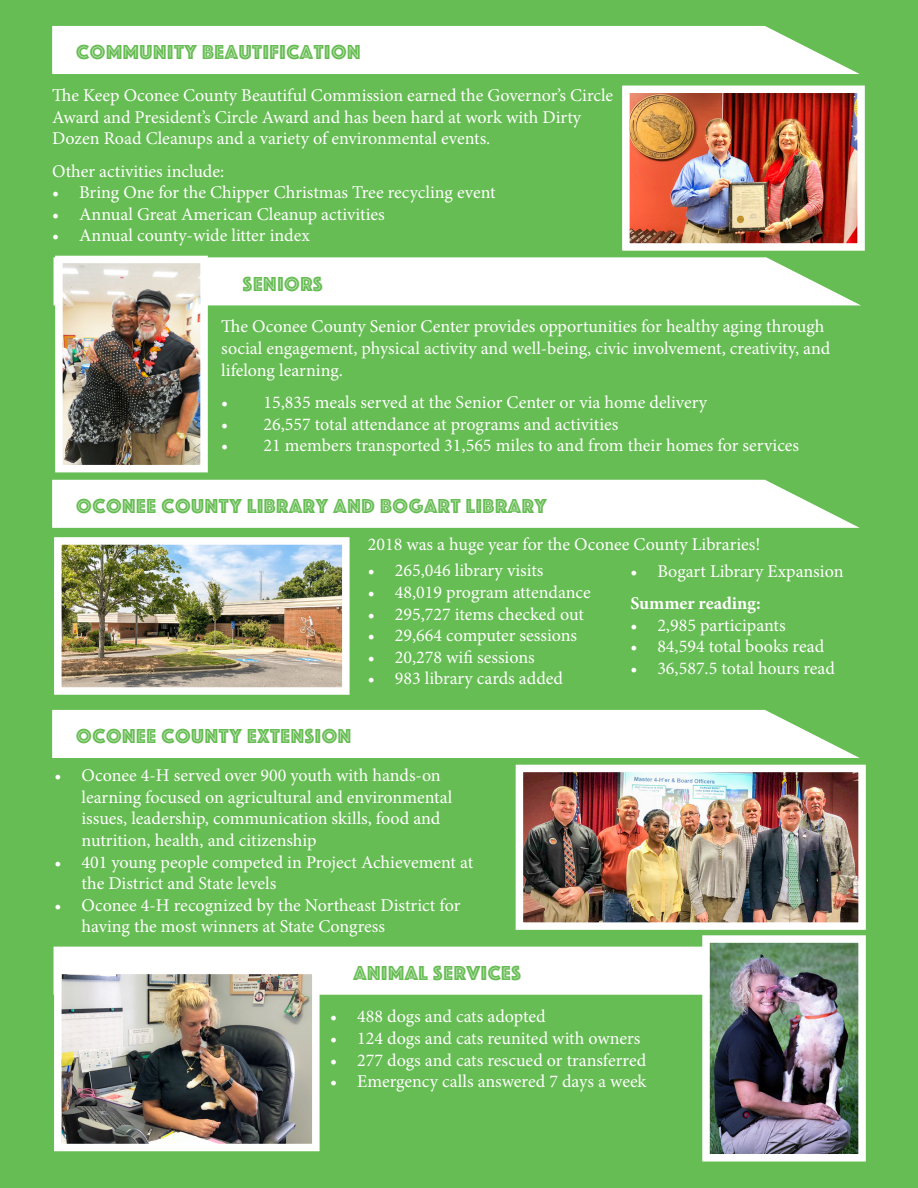
<style>
.page{position:relative;width:918px;height:1188px;background:#66bd53}
.page>*{position:absolute;margin:0;border:0;box-sizing:border-box;transform-origin:0 0}
.t1{font:21px "Phosphate Inline";letter-spacing:.03em;color:#67bd54}
.t2{font:18px/21.6px "Minion Pro";color:#fff}
.t3{font:700 18px "Minion Pro";color:#fff}
</style>
<div class="page">
<img style="left:631px;top:95px;width:225px;height:147px">
<div style="left:622px;top:86px;width:243px;height:165px;border:8px solid #fff"></div>
<img style="left:63px;top:546px;width:278px;height:140px">
<div style="left:54px;top:537px;width:296px;height:158px;border:8px solid #fff"></div>
<div style="left:52px;top:26px;width:808px;height:48px;background:#fff"></div>
<svg style="left:54px;top:257px;width:806px;height:48px;background:#f2f9f1"></svg>
<img style="left:64px;top:265px;width:135px;height:198px">
<div style="left:55px;top:256px;width:153px;height:216px;border:8px solid #fff"></div>
<svg style="left:52px;top:480px;width:808px;height:48px;background:#f5fbf4"></svg>
<div style="left:52px;top:710px;width:808px;height:48px;background:#fff"></div>
<img style="left:525px;top:774px;width:332px;height:147px">
<div style="left:516px;top:765px;width:350px;height:165px;border:8px solid #fff"></div>
<div style="left:54px;top:947px;width:648px;height:48px;background:#fff"></div>
<img style="left:711px;top:944px;width:146px;height:209px">
<div style="left:702px;top:935px;width:164px;height:227px;border:8px solid #fff"></div>
<img style="left:63px;top:976px;width:248px;height:166px">
<div style="left:54px;top:967px;width:266px;height:184px;border:8px solid #fff"></div>
<p class="t1" style="left:76px;top:37px;width:286px">COMMUNITY BEAUTIFICATION</p>
<p class="t2" style="left:52px;top:85px;width:563px">The Keep Oconee County Beautiful Commission earned the Governor’s Circle<br>Award and President’s Circle Award and has been hard at work with Dirty<br>Dozen Road Cleanups and a variety of environmental events.</p>
<p class="t2" style="left:52px;top:160px;width:174px">Other activities include:</p>
<p class="t2" style="left:52px;top:182px;width:445px">• Bring One for the Chipper Christmas Tree recycling event</p>
<p class="t2" style="left:52px;top:203px;width:334px">• Annual Great American Cleanup activities</p>
<p class="t2" style="left:52px;top:225px;width:259px">• Annual county-wide litter index</p>
<p class="t1" style="left:243px;top:269px;width:81px">SENIORS</p>
<p class="t2" style="left:221px;top:316px;width:610px">The Oconee County Senior Center provides opportunities for healthy aging through social engagement, physical activity and well-being, civic involvement, creativity, and lifelong learning.</p>
<p class="t2" style="left:221px;top:392px;width:487px">• 15,835 meals served at the Senior Center or via home delivery</p>
<p class="t2" style="left:221px;top:413px;width:399px">• 26,557 total attendance at programs and activities</p>
<p class="t2" style="left:221px;top:435px;width:579px">• 21 members transported 31,565 miles to and from their homes for services</p>
<p class="t1" style="left:76px;top:491px;width:472px">OCONEE COUNTY LIBRARY AND BOGART LIBRARY</p>
<p class="t2" style="left:368px;top:534px;width:394px">2018 was a huge year for the Oconee County Libraries!</p>
<p class="t1" style="left:76px;top:721px;width:276px">OCONEE COUNTY EXTENSION</p>
<p class="t2" style="left:368px;top:560px;width:177px">• 265,046 library visits</p>
<p class="t2" style="left:368px;top:582px;width:225px">• 48,019 program attendance</p>
<p class="t2" style="left:368px;top:603px;width:218px">• 295,727 items checked out</p>
<p class="t2" style="left:368px;top:625px;width:211px">• 29,664 computer sessions</p>
<p class="t2" style="left:368px;top:646px;width:168px">• 20,278 wifi sessions</p>
<p class="t2" style="left:368px;top:668px;width:197px">• 983 library cards added</p>
<p class="t2" style="left:82px;top:765px;width:372px;text-indent:-27px">• Oconee 4-H served over 900 youth with hands-on learning focused on agricultural and environmental issues, leadership, communication skills, food and nutrition, health, and citizenship</p>
<p class="t2" style="left:82px;top:851px;width:393px;text-indent:-27px">• 401 young people competed in Project Achievement at the District and State levels</p>
<p class="t2" style="left:82px;top:894px;width:380px;text-indent:-27px">• Oconee 4-H recognized by the Northeast District for having the most winners at State Congress</p>
<p class="t1" style="left:353px;top:958px;width:169px">ANIMAL SERVICES</p>
<p class="t2" style="left:630px;top:560px;width:215px">• Bogart Library Expansion</p>
<p class="t3" style="left:630px;top:590px;width:132px">Summer reading:</p>
<p class="t2" style="left:630px;top:614px;width:157px">• 2,985 participants</p>
<p class="t2" style="left:630px;top:636px;width:195px">• 84,594 total books read</p>
<p class="t2" style="left:630px;top:657px;width:206px">• 36,587.5 total hours read</p>
<p class="t2" style="left:330px;top:1006px;width:217px">• 488 dogs and cats adopted</p>
<p class="t2" style="left:330px;top:1027px;width:312px">• 124 dogs and cats reunited with owners</p>
<p class="t2" style="left:330px;top:1049px;width:318px">• 277 dogs and cats rescued or transferred</p>
<p class="t2" style="left:330px;top:1071px;width:318px">• Emergency calls answered 7 days a week</p>
</div>
